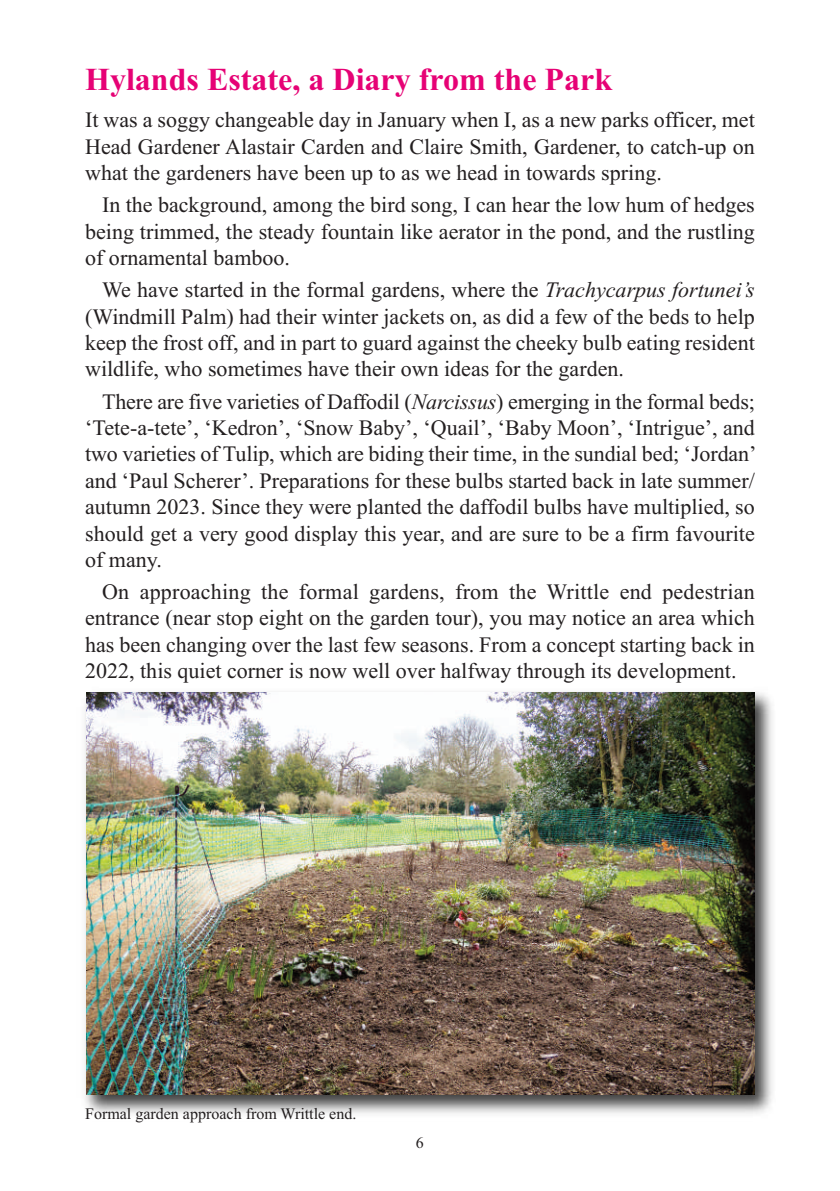
<style>
.page{position:relative;width:840px;height:1191px;background:#fff}
.page>*{position:absolute;margin:0;border:0;box-sizing:border-box;transform-origin:0 0}
.t1{font:700 32px "Times New Roman";color:#e60275}
.t2{font:22px/26.4px "Times New Roman";color:#231f20;text-align:justify}
.t3{font:16px "Times New Roman";color:#231f20}
.s1{font-style:italic}
</style>
<div class="page">
<img style="left:85px;top:692px;width:688px;height:422px">
<img style="left:86px;top:692px;width:668px;height:402px">
<h1 class="t1" style="left:85px;top:60px;width:528px">Hylands Estate, a Diary from the Park</h1>
<p class="t2" style="left:85px;top:107px;width:670px">It was a soggy changeable day in January when I, as a new parks officer, met Head Gardener Alastair Carden and Claire Smith, Gardener, to catch-up on what the gardeners have been up to as we head in towards spring.</p>
<p class="t2" style="left:85px;top:191px;width:670px;text-indent:17px">In the background, among the bird song, I can hear the low hum of hedges being trimmed, the steady fountain like aerator in the pond, and the rustling of ornamental bamboo.</p>
<p class="t2" style="left:85px;top:276px;width:670px;text-indent:17px">We have started in the formal gardens, where the <span class="s1">Trachycarpus fortunei’s </span>(Windmill Palm) had their winter jackets on, as did a few of the beds to help keep the frost off, and in part to guard against the cheeky bulb eating resident wildlife, who sometimes have their own ideas for the garden.</p>
<p class="t2" style="left:85px;top:388px;width:672px;text-indent:17px">There are five varieties of Daffodil (<span class="s1">Narcissus</span>) emerging in the formal beds; ‘Tete-a-tete’, ‘Kedron’, ‘Snow Baby’, ‘Quail’, ‘Baby Moon’, ‘Intrigue’, and two varieties of Tulip, which are biding their time, in the sundial bed; ‘Jordan’ and ‘Paul Scherer’. Preparations for these bulbs started back in late summer/ autumn 2023. Since they were planted the daffodil bulbs have multiplied, so should get a very good display this year, and are sure to be a firm favourite of many.</p>
<p class="t2" style="left:85px;top:578px;width:670px;text-indent:17px">On approaching the formal gardens, from the Writtle end pedestrian entrance (near stop eight on the garden tour), you may notice an area which has been changing over the last few seasons. From a concept starting back in 2022, this quiet corner is now well over halfway through its development.</p>
<p class="t3" style="left:85px;top:1104px;width:272px">Formal garden approach from Writtle end.</p>
<p class="t3" style="left:416px;top:1133px;width:9px">6</p>
</div>
